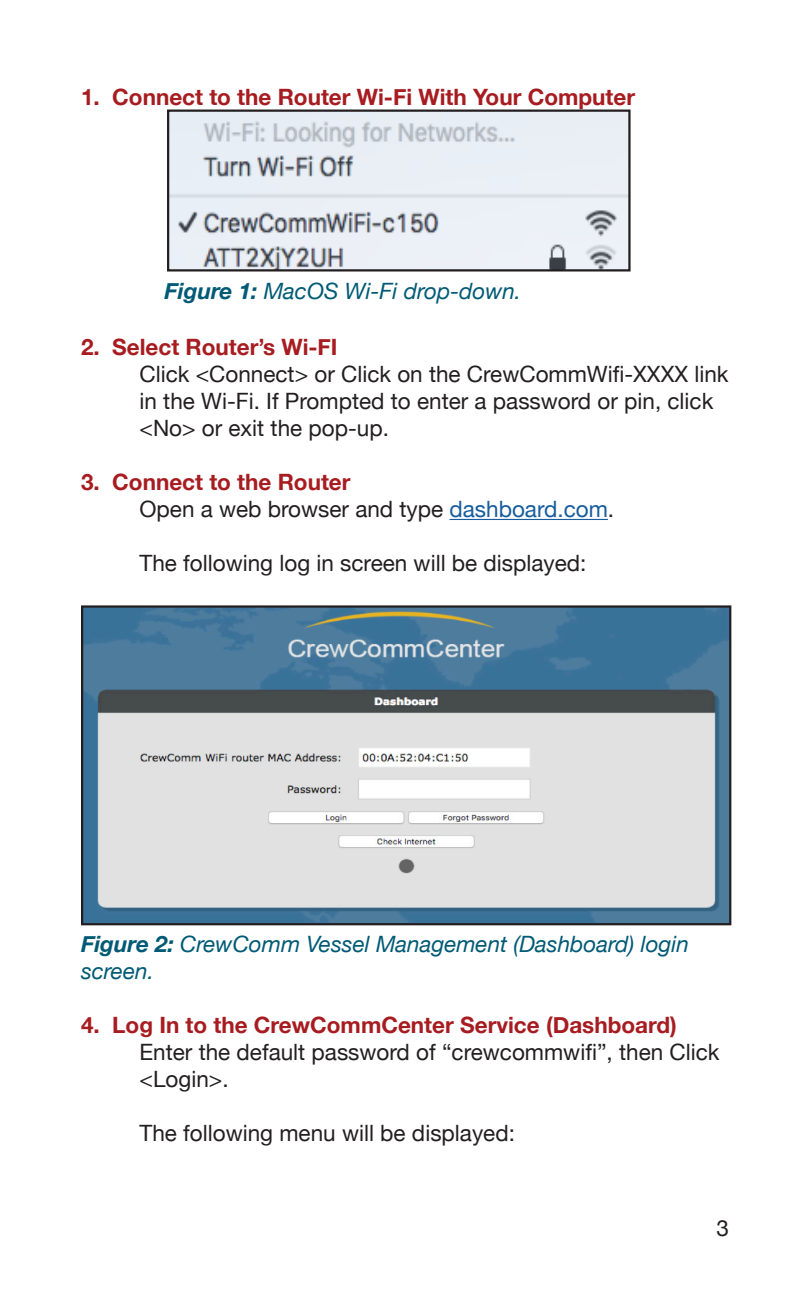
<style>
.page{position:relative;width:810px;height:1296px;background:#fff}
.page>*{position:absolute;margin:0;border:0;box-sizing:border-box;transform-origin:0 0}
.Paragraph_Style_2{font:22.5px/27px "Helvetica Neue";color:#231f20}
.t1{font:700 22.5px "Helvetica Neue";color:#a71c20}
.Paragraph_Style_2-2{font:italic 22.5px/27px "Helvetica Neue";color:#005a75}
.s1{font-weight:700}
.s2{color:#175d9e}
</style>
<div class="page">
<hr style="left:450px;top:519px;width:158px;height:1px;background:#175d9e">
<img style="left:170px;top:113px;width:458px;height:156px">
<div style="left:167px;top:110px;width:464px;height:162px;border:2px solid #231f20"></div>
<img style="left:84px;top:608px;width:644px;height:314px">
<div style="left:81px;top:605px;width:650px;height:320px;border:2px solid #231f20"></div>
<p class="t1" style="left:81px;top:79px;width:556px">1. Connect to the Router Wi-Fi With Your Computer</p>
<p class="Paragraph_Style_2-2" style="left:165px;top:278px;width:358px"><span class="s1">Figure 1:</span> MacOS Wi-Fi drop-down.</p>
<p class="t1" style="left:81px;top:330px;width:258px">2. Select Router’s Wi-FI</p>
<p class="Paragraph_Style_2" style="left:140px;top:362px;width:591px">Click &lt;Connect&gt; or Click on the CrewCommWifi-XXXX link in the Wi-Fi. If Prompted to enter a password or pin, click &lt;No&gt; or exit the pop-up.</p>
<p class="t1" style="left:81px;top:465px;width:271px">3. Connect to the Router</p>
<p class="Paragraph_Style_2" style="left:140px;top:497px;width:476px">Open a web browser and type <span class="s2">dashboard.com</span>.</p>
<p class="Paragraph_Style_2" style="left:140px;top:551px;width:449px">The following log in screen will be displayed:</p>
<p class="Paragraph_Style_2-2" style="left:81px;top:932px;width:610px"><span class="s1">Figure 2:</span> CrewComm Vessel Management (Dashboard) login screen.</p>
<p class="t1" style="left:81px;top:1008px;width:597px">4. Log In to the CrewCommCenter Service (Dashboard)</p>
<p class="Paragraph_Style_2" style="left:140px;top:1040px;width:582px">Enter the default password of “crewcommwifi”, then Click &lt;Login&gt;.</p>
<p class="Paragraph_Style_2" style="left:140px;top:1121px;width:377px">The following menu will be displayed:</p>
<p class="Paragraph_Style_2" style="left:716px;top:1216px;width:14px">3</p>
</div>
